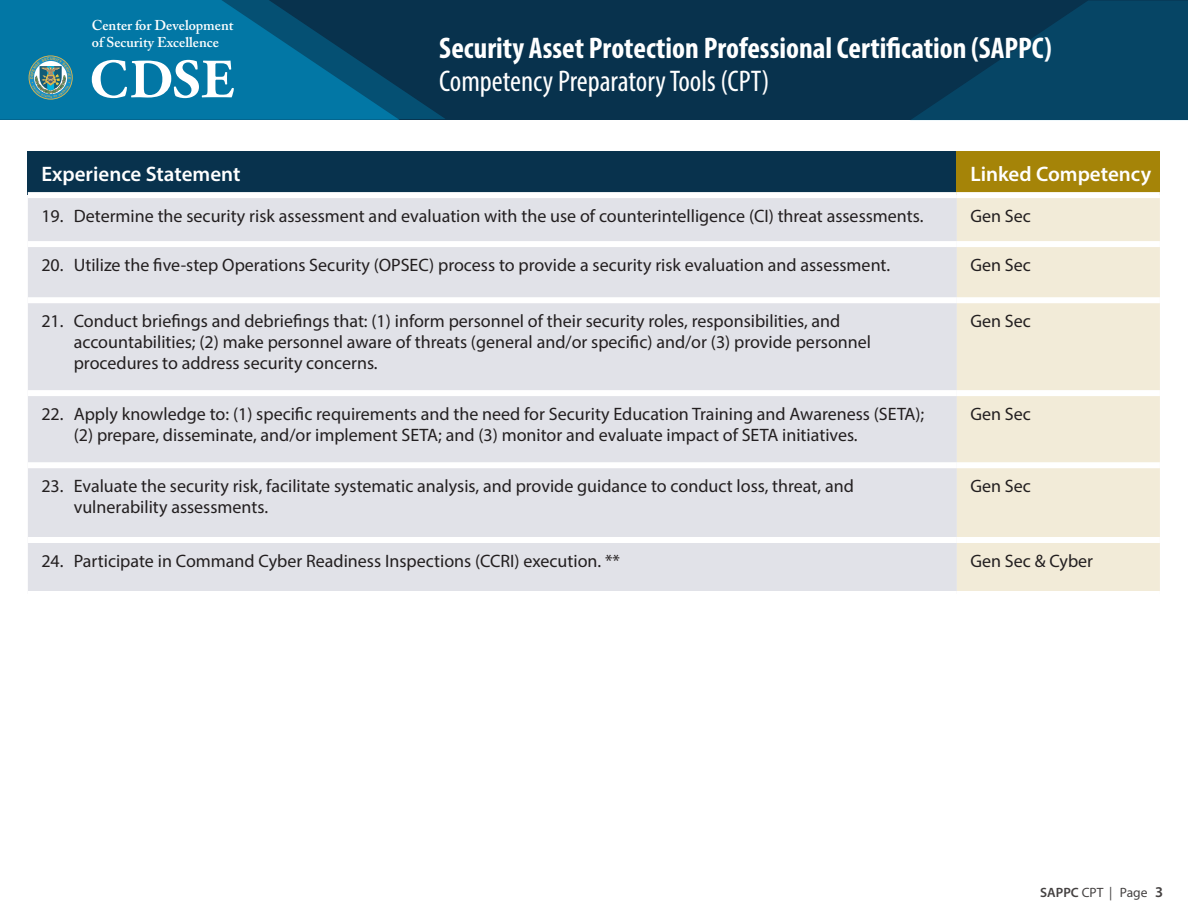
<style>
.page{position:relative;width:1188px;height:918px;background:#fff}
.page>*{position:absolute;margin:0;border:0;box-sizing:border-box;transform-origin:0 0}
.t1{font:700 condensed 30px "Myriad Pro";color:#fff}
.t2{font:condensed 30px "Myriad Pro";color:#fff}
.Body_text{font:600 21px "Myriad Pro";color:#fff}
.Body_text-2{font:18px/21px "Myriad Pro";color:#231f20}
.t3{font:600 14.1px/17px "Adobe Caslon Pro";color:#fff}
.t4{font:13.5px "Myriad Pro";color:#444141}
.s1{font-weight:600}
.s2{font-weight:600;font-size:15px}
</style>
<div class="page">
<div style="left:0;top:0;width:1188px;height:119px;background:#08324d"></div>
<svg style="left:910px;top:0;width:278px;height:120px"></svg>
<svg style="left:399px;top:88px;width:46px;height:31px"></svg>
<svg style="left:0;top:0;width:399px;height:120px;fill:#0277a5"></svg>
<svg style="left:29px;top:55px;width:44px;height:45px"></svg>
<svg style="left:92px;top:60px;width:142px;height:38px"></svg>
<div style="left:28px;top:152px;width:929px;height:43px;background:#08324d"></div>
<div style="left:957px;top:152px;width:203px;height:43px;background:#a58408"></div>
<div style="left:28px;top:198px;width:929px;height:393px;background:#e1e2e8"></div>
<div style="left:957px;top:198px;width:203px;height:393px;background:#f2ebd8"></div>
<div style="left:28px;top:192px;width:929px;height:6px;background:#fff"></div>
<div style="left:957px;top:192px;width:203px;height:6px;background:#fff"></div>
<div style="left:28px;top:241px;width:929px;height:6px;background:#fff"></div>
<div style="left:957px;top:241px;width:203px;height:6px;background:#fff"></div>
<div style="left:28px;top:297px;width:929px;height:6px;background:#fff"></div>
<div style="left:957px;top:297px;width:203px;height:6px;background:#fff"></div>
<div style="left:28px;top:390px;width:929px;height:6px;background:#fff"></div>
<div style="left:957px;top:390px;width:203px;height:6px;background:#fff"></div>
<div style="left:28px;top:462px;width:929px;height:6px;background:#fff"></div>
<div style="left:957px;top:462px;width:203px;height:6px;background:#fff"></div>
<div style="left:28px;top:537px;width:929px;height:6px;background:#fff"></div>
<div style="left:957px;top:537px;width:203px;height:6px;background:#fff"></div>
<svg style="left:30px;top:56px;width:42px;height:43px"></svg>
<p class="t3" style="left:92px;top:17px;width:143px">Center for Development of Security Excellence</p>
<h1 class="t1" style="left:439px;top:30px;width:614px">Security Asset Protection Professional Certification (SAPPC)</h1>
<h1 class="t2" style="left:439px;top:63px;width:332px">Competency Preparatory Tools (CPT)</h1>
<p class="Body_text" style="left:41px;top:161px;width:201px">Experience Statement</p>
<p class="Body_text" style="left:970px;top:161px;width:182px">Linked Competency</p>
<p class="Body_text-2" style="left:41px;top:205px;width:884px">19. Determine the security risk assessment and evaluation with the use of counterintelligence (CI) threat assessments.</p>
<p class="Body_text-2" style="left:970px;top:205px;width:62px">Gen Sec</p>
<p class="Body_text-2" style="left:41px;top:254px;width:850px">20. Utilize the five-step Operations Security (OPSEC) process to provide a security risk evaluation and assessment.</p>
<p class="Body_text-2" style="left:970px;top:254px;width:62px">Gen Sec</p>
<p class="Body_text-2" style="left:74px;top:310px;width:799px;text-indent:-32px">21. Conduct briefings and debriefings that: (1) inform personnel of their security roles, responsibilities, and accountabilities; (2) make personnel aware of threats (general and/or specific) and/or (3) provide personnel procedures to address security concerns.</p>
<p class="Body_text-2" style="left:970px;top:310px;width:62px">Gen Sec</p>
<p class="Body_text-2" style="left:74px;top:403px;width:852px;text-indent:-32px">22. Apply knowledge to: (1) specific requirements and the need for Security Education Training and Awareness (SETA); (2) prepare, disseminate, and/or implement SETA; and (3) monitor and evaluate impact of SETA initiatives.</p>
<p class="Body_text-2" style="left:970px;top:403px;width:62px">Gen Sec</p>
<p class="Body_text-2" style="left:74px;top:475px;width:782px;text-indent:-32px">23. Evaluate the security risk, facilitate systematic analysis, and provide guidance to conduct loss, threat, and vulnerability assessments.</p>
<p class="Body_text-2" style="left:970px;top:475px;width:62px">Gen Sec</p>
<p class="Body_text-2" style="left:41px;top:550px;width:580px">24. Participate in Command Cyber Readiness Inspections (CCRI) execution. **</p>
<p class="Body_text-2" style="left:970px;top:550px;width:124px">Gen Sec &amp; Cyber</p>
<p class="t4" style="left:1040px;top:884px;width:124px"><span class="s1">SAPPC</span> CPT | Page <span class="s2">3</span></p>
</div>
